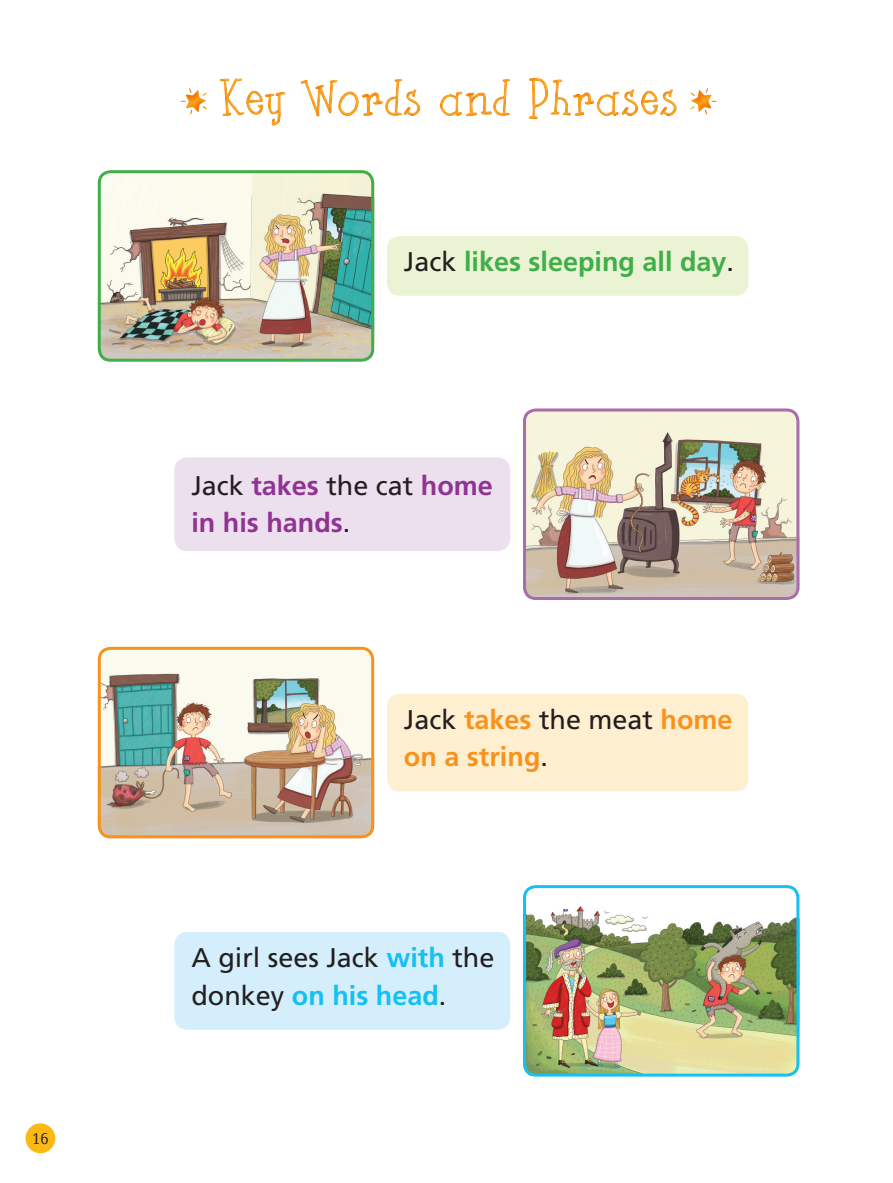
<style>
.page{position:relative;width:893px;height:1183px;background:#fff}
.page>*{position:absolute;margin:0;border:0;box-sizing:border-box;transform-origin:0 0}
.t1{font:45px "Flut Saus";color:#f9a51b}
.t2{font:27px/37.5px "Frutiger";color:#231f20}
.t3{font:700 27px/37.5px "Frutiger";color:#903393}
.t4{font:700 27px/37.5px "Frutiger";color:#f7931d}
.t5{font:700 27px "Frutiger";color:#40ae49}
.t6{font:300 16.5px "Diverda Serif LT Std";color:#231f20}
.s1{font-weight:400;color:#231f20}
.s2{font-weight:700;color:#15c0f2}
</style>
<div class="page">
<div style="left:26px;top:1123px;width:29px;height:29px;background:#fcb814;border-radius:50%"></div>
<img style="left:98px;top:174px;width:276px;height:186px">
<div style="left:98px;top:170px;width:276px;height:191px;border:3px solid #40ae49;border-radius:11px"></div>
<div style="left:387px;top:236px;width:361px;height:60px;background:#eaf3d4;border-radius:13px"></div>
<img style="left:527px;top:412px;width:272px;height:185px">
<div style="left:523px;top:408px;width:276px;height:192px;border:3px solid #a96dad;border-radius:11px"></div>
<div style="left:174px;top:457px;width:336px;height:94px;background:#ece0ee;border-radius:13px"></div>
<img style="left:523px;top:888px;width:276px;height:187px">
<div style="left:523px;top:884px;width:276px;height:192px;border:3px solid #15c0f2;border-radius:11px"></div>
<div style="left:174px;top:931px;width:336px;height:98px;background:#d4effb;border-radius:13px"></div>
<img style="left:98px;top:650px;width:276px;height:188px">
<div style="left:98px;top:646px;width:276px;height:192px;border:3px solid #f7931d;border-radius:11px"></div>
<div style="left:387px;top:693px;width:361px;height:98px;background:#feefd0;border-radius:13px"></div>
<svg style="left:180px;top:78px;width:537px;height:48px"></svg>
<p class="t6" style="left:32px;top:1128px;width:19px">16</p>
<h1 class="t1" style="left:219px;top:61px;width:460px">Key Words and Phrases</h1>
<p class="t5" style="left:404px;top:246px;width:332px"><span class="s1">Jack</span> likes sleeping all day<span class="s1">.</span></p>
<p class="t3" style="left:191px;top:466px;width:303px"><span class="s1">Jack</span> takes <span class="s1">the cat</span> home in his hands<span class="s1">.</span></p>
<p class="t4" style="left:404px;top:700px;width:330px"><span class="s1">Jack</span> takes <span class="s1">the meat</span> home on a string<span class="s1">.</span></p>
<p class="t2" style="left:191px;top:938px;width:305px">A girl sees Jack <span class="s2">with</span> the donkey <span class="s2">on his head</span>.</p>
</div>
